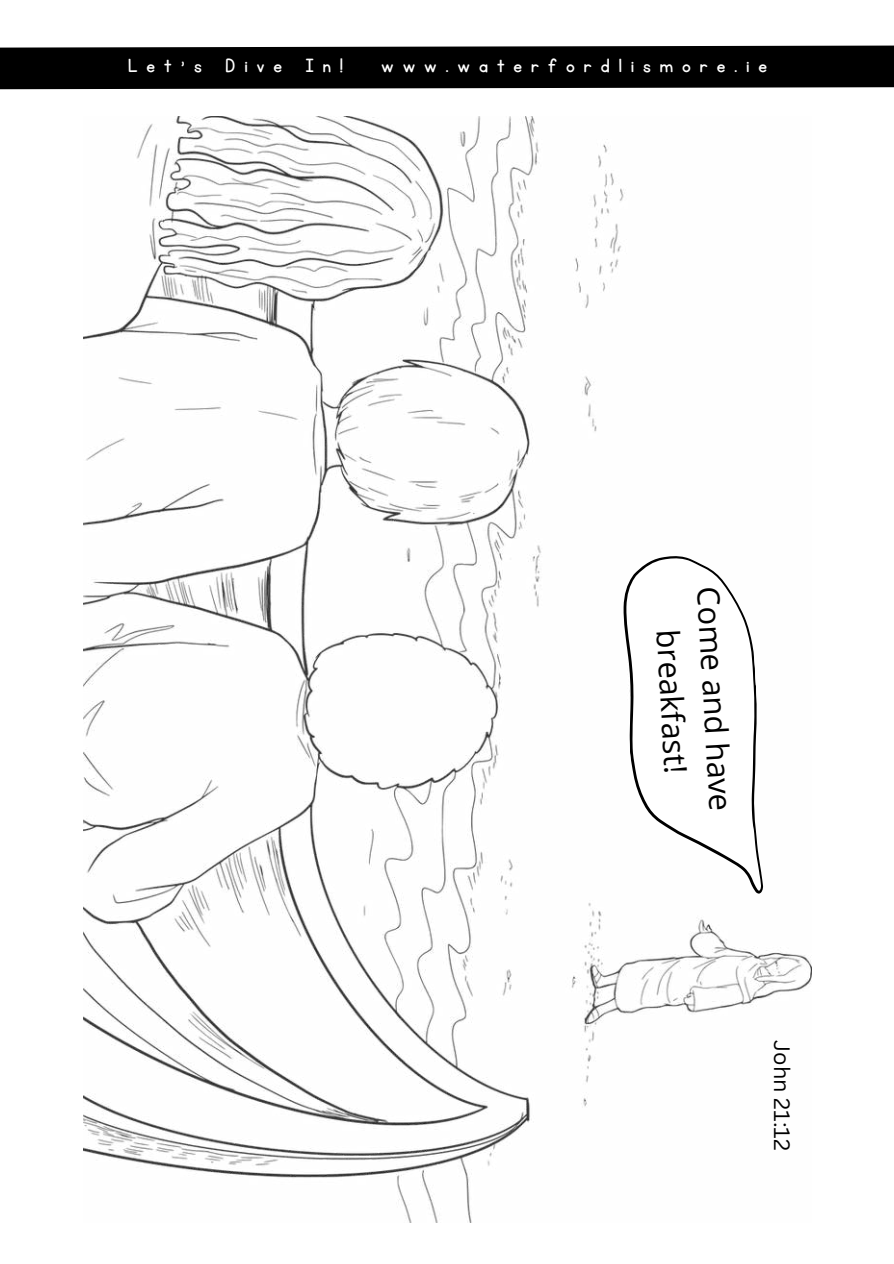
<style>
.page{position:relative;width:894px;height:1264px;background:#fff}
.page>*{position:absolute;margin:0;border:0;box-sizing:border-box;transform-origin:0 0}
.t1{font:30.9px/42.8px "Open Sans";color:#000;text-align:center}
.t2{font:22.5px "KG Primary Penmanship";letter-spacing:.4em;color:#fff}
.t3{font:21.75px "Canva Sans";color:#000}
</style>
<div class="page">
<svg style="left:0;top:45px;width:893px;height:45px;background:#121212"></svg>
<img style="left:84px;top:116px;width:727px;height:1106px">
<svg style="left:623px;top:555px;width:140px;height:338px"></svg>
<p class="t2" style="left:128px;top:54px;width:216px">Let's Dive In!</p>
<p class="t2" style="left:381px;top:54px;width:387px">www.waterfordlismore.ie</p>
<h1 class="t1" style="left:730px;top:585px;width:226px;rotate:87deg">Come and have breakfast!</h1>
<p class="t3" style="left:794px;top:1040px;width:112px;rotate:90deg">John 21:12</p>
</div>
